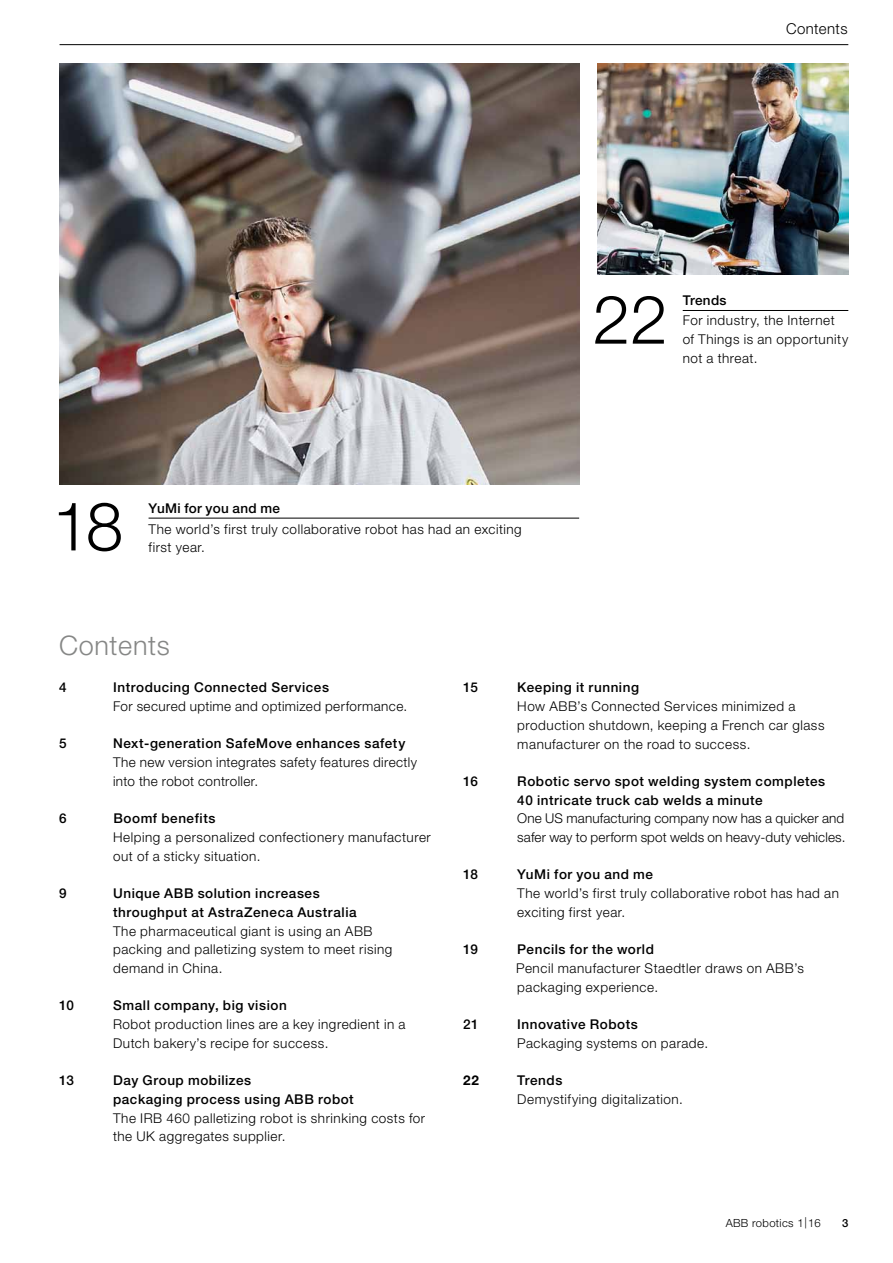
<style>
.page{position:relative;width:893px;height:1263px;background:#fff}
.page>*{position:absolute;margin:0;border:0;box-sizing:border-box;transform-origin:0 0}
.t1{font:300 67.5px "Helvetica Neue LT Pro";color:#000}
.t2{font:300 27px "Helvetica Neue LT Pro";letter-spacing:.025em;color:#868786}
.t3{font:300 15px "Helvetica Neue LT Pro";letter-spacing:.025em;color:#000}
.t4{font:300 13.5px/18.8px "Helvetica Neue LT Pro";letter-spacing:.04em;color:#000}
.t5{font:500 13.5px/18.8px "Helvetica Neue LT Pro";letter-spacing:.04em;color:#000}
.t6{font:300 13.5px/18.8px "Helvetica Neue LT Pro";letter-spacing:.01em;color:#000}
.t7{font:700 13.5px "Helvetica Neue LT Pro";color:#000}
.t8{font:300 11.25px "Helvetica Neue LT Pro";letter-spacing:.03em;color:#000}
.t9{font:500 11.25px "Helvetica Neue LT Pro";color:#000}
</style>
<div class="page">
<hr style="left:60px;top:44px;width:788px;height:1px;background:#000">
<img style="left:598px;top:63px;width:250px;height:211px">
<hr style="left:149px;top:518px;width:430px;height:1px;background:#000">
<hr style="left:683px;top:310px;width:165px;height:1px;background:#000">
<img style="left:60px;top:63px;width:519px;height:422px">
<p class="t3" style="left:786px;top:20px;width:63px">Contents</p>
<h1 class="t1" style="left:52px;top:485px;width:73px">18</h1>
<p class="t5" style="left:149px;top:498px;width:133px">YuMi for you and me</p>
<p class="t4" style="left:149px;top:519px;width:375px">The world’s first truly collaborative robot has had an exciting</p>
<p class="t4" style="left:149px;top:538px;width:58px">first year.</p>
<h1 class="t1" style="left:593px;top:278px;width:77px">22</h1>
<p class="t5" style="left:683px;top:291px;width:45px">Trends</p>
<p class="t4" style="left:683px;top:311px;width:167px">For industry, the Internet of Things is an opportunity not a threat.</p>
<h2 class="t2" style="left:59px;top:629px;width:112px">Contents</h2>
<p class="t5" style="left:59px;top:678px;width:9px">4</p>
<p class="t5" style="left:113px;top:678px;width:217px">Introducing Connected Services</p>
<p class="t4" style="left:113px;top:696px;width:296px">For secured uptime and optimized performance.</p>
<p class="t5" style="left:59px;top:734px;width:9px">5</p>
<p class="t5" style="left:113px;top:734px;width:294px">Next-generation SafeMove enhances safety</p>
<p class="t4" style="left:113px;top:753px;width:305px">The new version integrates safety features directly into the robot controller.</p>
<p class="t5" style="left:59px;top:809px;width:9px">6</p>
<p class="t5" style="left:113px;top:809px;width:103px">Boomf benefits</p>
<p class="t4" style="left:113px;top:827px;width:319px">Helping a personalized confectionery manufacturer out of a sticky situation.</p>
<p class="t5" style="left:59px;top:884px;width:9px">9</p>
<p class="t5" style="left:113px;top:884px;width:245px">Unique ABB solution increases throughput at AstraZeneca Australia</p>
<p class="t4" style="left:113px;top:921px;width:281px">The pharmaceutical giant is using an ABB packing and palletizing system to meet rising demand in China.</p>
<p class="t5" style="left:59px;top:996px;width:16px">10</p>
<p class="t5" style="left:113px;top:996px;width:175px">Small company, big vision</p>
<p class="t4" style="left:113px;top:1015px;width:294px">Robot production lines are a key ingredient in a<br>Dutch bakery’s recipe for success.</p>
<p class="t5" style="left:59px;top:1071px;width:16px">13</p>
<p class="t5" style="left:113px;top:1071px;width:242px">Day Group mobilizes<br>packaging process using ABB robot</p>
<p class="t4" style="left:113px;top:1108px;width:314px">The IRB 460 palletizing robot is shrinking costs for the UK aggregates supplier.</p>
<p class="t5" style="left:463px;top:678px;width:16px">15</p>
<p class="t5" style="left:517px;top:678px;width:123px">Keeping it running</p>
<p class="t4" style="left:517px;top:697px;width:309px">How ABB’s Connected Services minimized a production shutdown, keeping a French car glass manufacturer on the road to success.</p>
<p class="t5" style="left:463px;top:772px;width:16px">16</p>
<p class="t5" style="left:517px;top:772px;width:309px">Robotic servo spot welding system completes<br>40 intricate truck cab welds a minute</p>
<p class="t6" style="left:517px;top:809px;width:330px">One US manufacturing company now has a quicker and safer way to perform spot welds on heavy-duty vehicles.</p>
<p class="t5" style="left:463px;top:865px;width:16px">18</p>
<p class="t5" style="left:517px;top:865px;width:137px">YuMi for you and me</p>
<p class="t4" style="left:517px;top:884px;width:323px">The world’s first truly collaborative robot has had an exciting first year.</p>
<p class="t5" style="left:463px;top:940px;width:16px">19</p>
<p class="t5" style="left:517px;top:940px;width:138px">Pencils for the world</p>
<p class="t4" style="left:516px;top:958px;width:289px">Pencil manufacturer Staedtler draws on ABB’s packaging experience.</p>
<p class="t5" style="left:463px;top:1015px;width:17px">21</p>
<p class="t5" style="left:517px;top:1015px;width:122px">Innovative Robots</p>
<p class="t4" style="left:517px;top:1033px;width:193px">Packaging systems on parade.</p>
<p class="t7" style="left:463px;top:1072px;width:17px">22</p>
<p class="t5" style="left:517px;top:1071px;width:47px">Trends</p>
<p class="t4" style="left:517px;top:1089px;width:167px">Demystifying digitalization.</p>
<p class="t8" style="left:726px;top:1216px;width:96px">ABB robotics 1|16</p>
<p class="t9" style="left:842px;top:1216px;width:8px">3</p>
</div>
